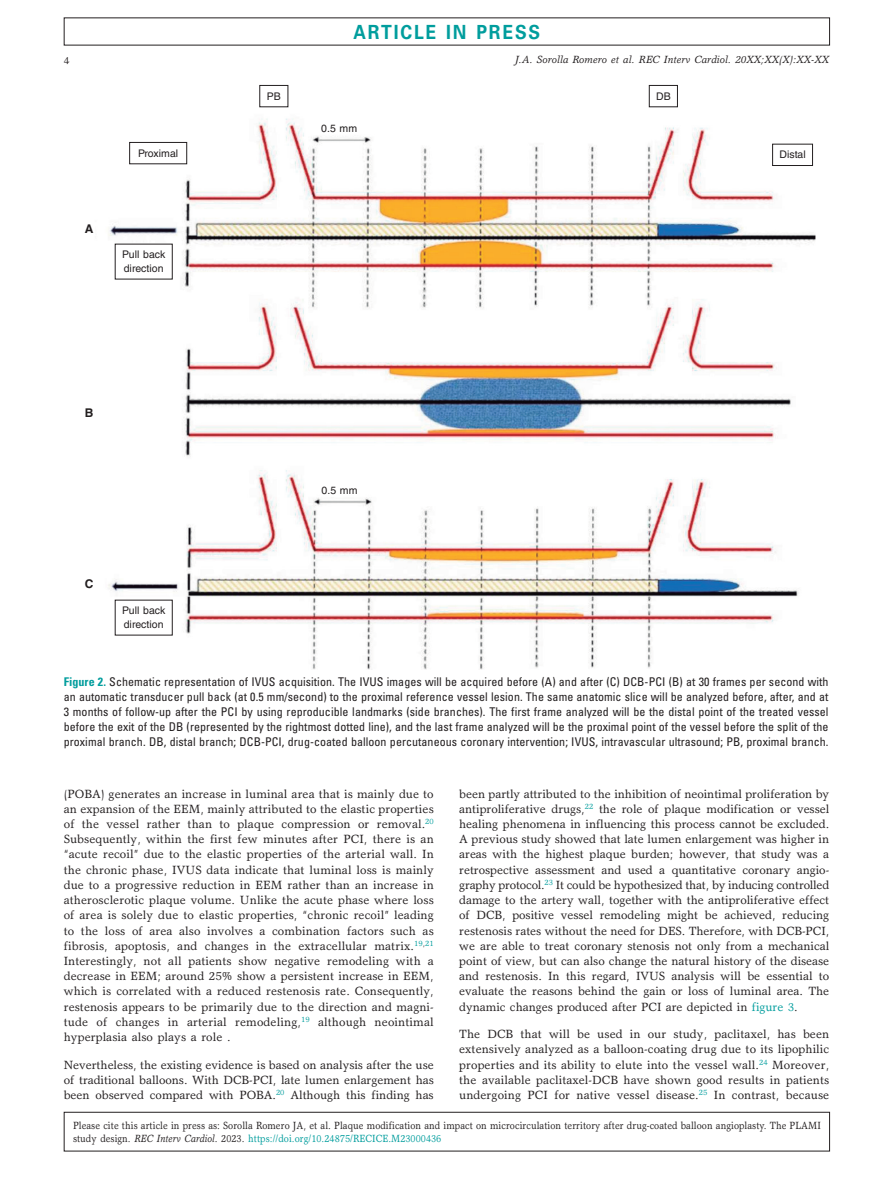
<style>
.page{position:relative;width:893px;height:1191px;background:#fff}
.page>*{position:absolute;margin:0;border:0;box-sizing:border-box;transform-origin:0 0}
.t1{font:700 19.5px "Univers LT Std";letter-spacing:.105em;color:#009d9d;scale:.9 1}
.t2{font:12px/15.1px "Garth Graphic Std";color:#231f20;text-align:justify}
.t3{font:condensed 12px/15px "Univers LT Std";letter-spacing:.005em;color:#231f20;text-align:justify}
.t4{font:700 12px "Helvetica LT Std";color:#231f20}
.t5{font:10.5px/13.5px "Garth Graphic Std";letter-spacing:.005em;color:#231f20;scale:.9 1}
.t6{font:10.5px/13.5px "Helvetica LT Std";letter-spacing:.005em;color:#231f20}
.t7{font:italic 10.5px "Garth Graphic Std";letter-spacing:.005em;color:#231f20}
.t8{font:10.5px "Garth Graphic Std";letter-spacing:.005em;color:#231f20}
.s1{font-weight:700;color:#009d9d}
.s2{color:#009d9d}
.s3{font-style:italic}
</style>
<div class="page">
<img style="left:108px;top:85px;width:707px;height:584px">
<div style="left:772px;top:144px;width:41px;height:22px;border:1px solid #231f20"></div>
<div style="left:129px;top:142px;width:58px;height:22px;border:1px solid #231f20"></div>
<div style="left:649px;top:85px;width:29px;height:22px;border:1px solid #231f20"></div>
<div style="left:259px;top:85px;width:29px;height:22px;border:1px solid #231f20"></div>
<div style="left:64px;top:1111px;width:766px;height:40px;border:1px solid #231f20"></div>
<h1 class="t1" style="left:353px;top:20px;width:209px">ARTICLE IN PRESS</h1>
<p class="t8" style="left:64px;top:54px;width:7px">4</p>
<p class="t7" style="left:515px;top:53px;width:316px">J.A. Sorolla Romero et al. REC Interv Cardiol. 20XX;XX(X):XX-XX</p>
<p class="t6" style="left:267px;top:89px;width:16px">PB</p>
<p class="t6" style="left:656px;top:89px;width:16px">DB</p>
<p class="t6" style="left:321px;top:121px;width:38px">0.5 mm</p>
<p class="t4" style="left:85px;top:221px;width:10px">A</p>
<p class="t6" style="left:138px;top:146px;width:42px">Proximal</p>
<p class="t6" style="left:779px;top:148px;width:28px">Distal</p>
<p class="t6" style="left:122px;top:248px;width:45px">Pull back direction</p>
<p class="t4" style="left:85px;top:406px;width:10px">B</p>
<p class="t4" style="left:85px;top:577px;width:10px">C</p>
<p class="t6" style="left:122px;top:604px;width:45px">Pull back direction</p>
<p class="t6" style="left:321px;top:484px;width:38px">0.5 mm</p>
<p class="t3" style="left:64px;top:674px;width:766px"><span class="s1">Figure 2.</span> Schematic representation of IVUS acquisition. The IVUS images will be acquired before (A) and after (C) DCB-PCI (B) at 30 frames per second with an automatic transducer pull back (at 0.5 mm/second) to the proximal reference vessel lesion. The same anatomic slice will be analyzed before, after, and at 3 months of follow-up after the PCI by using reproducible landmarks (side branches). The first frame analyzed will be the distal point of the treated vessel before the exit of the DB (represented by the rightmost dotted line), and the last frame analyzed will be the proximal point of the vessel before the split of the proximal branch. DB, distal branch; DCB-PCI, drug-coated balloon percutaneous coronary intervention; IVUS, intravascular ultrasound; PB, proximal branch.</p>
<p class="t2" style="left:64px;top:786px;width:372px">(POBA) generates an increase in luminal area that is mainly due to an expansion of the EEM, mainly attributed to the elastic properties of the vessel rather than to plaque compression or removal.<sup>20<br></sup>Subsequently, within the first few minutes after PCI, there is an “acute recoil” due to the elastic properties of the arterial wall. In the chronic phase, IVUS data indicate that luminal loss is mainly due to a progressive reduction in EEM rather than an increase in atherosclerotic plaque volume. Unlike the acute phase where loss of area is solely due to elastic properties, “chronic recoil” leading to the loss of area also involves a combination factors such as fibrosis, apoptosis, and changes in the extracellular matrix.<sup>19</sup><sup>,</sup><sup>21<br></sup>Interestingly, not all patients show negative remodeling with a decrease in EEM; around 25% show a persistent increase in EEM, which is correlated with a reduced restenosis rate. Consequently, restenosis appears to be primarily due to the direction and magni&shy;tude of changes in arterial remodeling,<sup>19</sup> although neointimal hyperplasia also plays a role .</p>
<p class="t2" style="left:64px;top:1056px;width:371px">Nevertheless, the existing evidence is based on analysis after the use of traditional balloons. With DCB-PCI, late lumen enlargement has been observed compared with POBA.<sup>20</sup> Although this finding has</p>
<p class="t2" style="left:459px;top:786px;width:372px">been partly attributed to the inhibition of neointimal proliferation by antiproliferative drugs,<sup>22</sup> the role of plaque modification or vessel healing phenomena in influencing this process cannot be excluded.<br>A previous study showed that late lumen enlargement was higher in areas with the highest plaque burden; however, that study was a retrospective assessment and used a quantitative coronary angio&shy;graphy protocol.<sup>23</sup> It could be hypothesized that, by inducing controlled damage to the artery wall, together with the antiproliferative effect of DCB, positive vessel remodeling might be achieved, reducing restenosis rates without the need for DES. Therefore, with DCB-PCI, we are able to treat coronary stenosis not only from a mechanical point of view, but can also change the natural history of the disease and restenosis. In this regard, IVUS analysis will be essential to evaluate the reasons behind the gain or loss of luminal area. The dynamic changes produced after PCI are depicted in <span class="s2">figure 3</span>.</p>
<p class="t2" style="left:459px;top:1026px;width:372px">The DCB that will be used in our study, paclitaxel, has been extensively analyzed as a balloon-coating drug due to its lipophilic properties and its ability to elute into the vessel wall.<sup>24</sup> Moreover, the available paclitaxel-DCB have shown good results in patients undergoing PCI for native vessel disease.<sup>25</sup> In contrast, because</p>
<p class="t5" style="left:73px;top:1118px;width:832px">Please cite this article in press as: Sorolla Romero JA, et al. Plaque modification and impact on microcirculation territory after drug-coated balloon angioplasty. The PLAMI study design. <span class="s3">REC Interv Cardiol</span>. 2023. <span class="s2">https://doi.org/10.24875/RECICE.M23000436</span></p>
</div>
